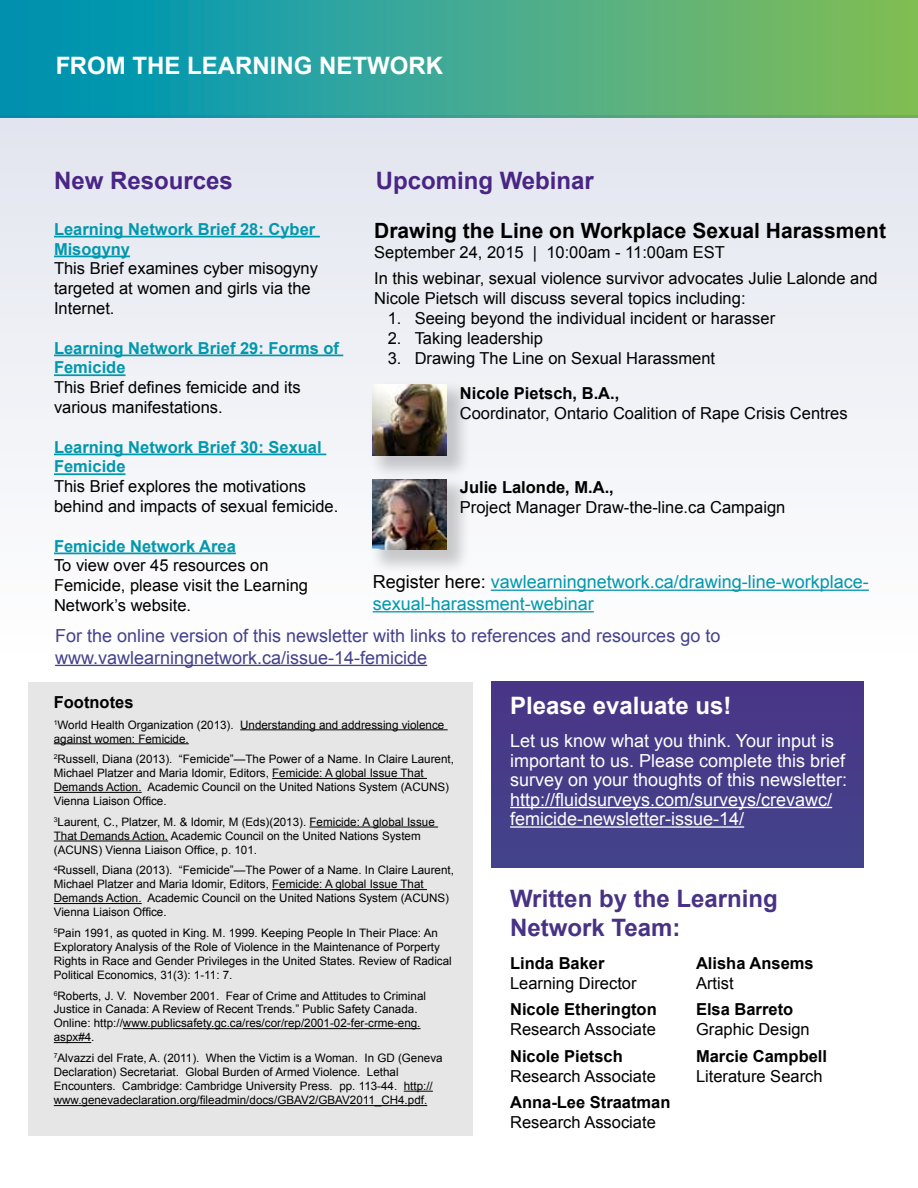
<style>
.page{position:relative;width:918px;height:1188px;background:#fff}
.page>*{position:absolute;margin:0;border:0;box-sizing:border-box;transform-origin:0 0}
.t1{font:700 24px "Arial";color:#fff}
.t2{font:700 24px/28.8px "Arial";color:#483285}
.t3{font:700 24px "Arial";color:#492585}
.t4{font:700 21px "Arial";color:#000}
.t5{font:18px/19.5px "Arial";color:#fff}
.t6{font:18px/21.6px "Arial";color:#44428b}
.t7{font:18px/21.6px "Arial";color:#0198ad}
.t8{font:16.5px/19.8px "Arial";color:#000}
.t9{font:700 16.5px "Arial";color:#000}
.t10{font:700 16.5px/19.8px "Arial";color:#0198ad}
.t11{font:11.7px/14px "Arial";color:#000}
.s1{color:#000}
</style>
<div class="page">
<img style="left:0;top:0;width:918px;height:116px">
<div style="left:0;top:116px;width:918px;height:547px;background:linear-gradient(to bottom,#e2e5ef,#fefefe)"></div>
<div style="left:28px;top:682px;width:445px;height:454px;background:#e6e6e6"></div>
<div style="left:491px;top:682px;width:373px;height:186px;background:#463c89"></div>
<hr style="left:510px;top:807px;width:322px;height:1px;background:#fff">
<hr style="left:510px;top:826px;width:234px;height:2px;background:#fff">
<hr style="left:240px;top:729px;width:208px;height:1px;background:#000">
<hr style="left:54px;top:743px;width:135px;height:1px;background:#000">
<hr style="left:272px;top:778px;width:155px;height:1px;background:#000">
<hr style="left:54px;top:792px;width:88px;height:1px;background:#000">
<hr style="left:310px;top:827px;width:128px;height:1px;background:#000">
<hr style="left:54px;top:841px;width:114px;height:1px;background:#000">
<hr style="left:272px;top:889px;width:155px;height:1px;background:#000">
<hr style="left:54px;top:903px;width:88px;height:1px;background:#000">
<hr style="left:123px;top:1028px;width:298px;height:1px;background:#000">
<hr style="left:54px;top:1042px;width:37px;height:1px;background:#000">
<svg style="left:404px;top:1091px;width:29px;height:1px"></svg>
<hr style="left:54px;top:1105px;width:373px;height:1px;background:#000">
<hr style="left:491px;top:590px;width:378px;height:1px;background:#0198ad">
<hr style="left:373px;top:611px;width:221px;height:1px;background:#0198ad">
<div style="left:367px;top:379px;width:103px;height:100px;background:#000;opacity:.2"></div>
<img style="left:373px;top:385px;width:73px;height:70px">
<div style="left:367px;top:473px;width:103px;height:101px;background:#000;opacity:.2"></div>
<img style="left:373px;top:479px;width:73px;height:71px">
<hr style="left:54px;top:236px;width:266px;height:1px;background:#0198ad">
<hr style="left:54px;top:256px;width:76px;height:1px;background:#0198ad">
<hr style="left:54px;top:355px;width:289px;height:1px;background:#0198ad">
<hr style="left:54px;top:374px;width:72px;height:2px;background:#0198ad">
<hr style="left:54px;top:454px;width:272px;height:1px;background:#0198ad">
<hr style="left:54px;top:473px;width:72px;height:2px;background:#0198ad">
<hr style="left:54px;top:553px;width:182px;height:1px;background:#0198ad">
<hr style="left:55px;top:665px;width:372px;height:1px;background:#44428b">
<h1 class="t1" style="left:55px;top:50px;width:389px">FROM THE LEARNING NETWORK</h1>
<h1 class="t3" style="left:54px;top:165px;width:180px">New Resources</h1>
<h1 class="t3" style="left:376px;top:165px;width:220px">Upcoming Webinar</h1>
<h2 class="t4" style="left:374px;top:217px;width:513px">Drawing the Line on Workplace Sexual Harassment</h2>
<h3 class="t8" style="left:374px;top:239px;width:505px;line-height:26.5px">September 24, 2015 | 10:00am - 11:00am EST<br>In this webinar, sexual violence survivor advocates Julie Lalonde and</h3>
<h3 class="t8" style="left:374px;top:289px;width:373px">Nicole Pietsch will discuss several topics including:</h3>
<h3 class="t8" style="left:388px;top:309px;width:389px">1. Seeing beyond the individual incident or harasser</h3>
<h3 class="t8" style="left:388px;top:328px;width:157px">2. Taking leadership</h3>
<h3 class="t8" style="left:388px;top:348px;width:329px">3. Drawing The Line on Sexual Harassment</h3>
<h3 class="t9" style="left:460px;top:383px;width:161px">Nicole Pietsch, B.A.,</h3>
<h3 class="t8" style="left:460px;top:404px;width:389px">Coordinator, Ontario Coalition of Rape Crisis Centres</h3>
<h3 class="t10" style="left:54px;top:220px;width:263px">Learning Network Brief 28: Cyber<br>Misogyny</h3>
<h3 class="t8" style="left:54px;top:259px;width:266px">This Brief examines cyber misogyny targeted at women and girls via the<br>Internet.</h3>
<h3 class="t10" style="left:54px;top:338px;width:287px">Learning Network Brief 29: Forms of<br>Femicide</h3>
<h3 class="t8" style="left:54px;top:378px;width:248px">This Brief defines femicide and its various manifestations.</h3>
<h3 class="t10" style="left:54px;top:437px;width:269px">Learning Network Brief 30: Sexual<br>Femicide</h3>
<h3 class="t8" style="left:54px;top:477px;width:286px">This Brief explores the motivations behind and impacts of sexual femicide.</h3>
<h3 class="t10" style="left:54px;top:536px;width:183px">Femicide Network Area</h3>
<h3 class="t8" style="left:54px;top:556px;width:256px">To view over 45 resources on<br>Femicide, please visit the Learning<br>Network’s website.</h3>
<h3 class="t6" style="left:55px;top:625px;width:667px">For the online version of this newsletter with links to references and resources go to www.vawlearningnetwork.ca/issue-14-femicide</h3>
<h3 class="t9" style="left:460px;top:476px;width:156px">Julie Lalonde, M.A.,</h3>
<h3 class="t8" style="left:460px;top:497px;width:327px">Project Manager Draw-the-line.ca Campaign</h3>
<h3 class="t7" style="left:373px;top:571px;width:498px"><span class="s1">Register here:</span> vawlearningnetwork.ca/drawing-line-workplace&shy;sexual-harassment-webinar</h3>
<h3 class="t9" style="left:54px;top:691px;width:81px">Footnotes</h3>
<p class="t11" style="left:54px;top:718px;width:392px"><sup>1</sup>World Health Organization (2013). Understanding and addressing violence against women: Femicide.</p>
<p class="t11" style="left:54px;top:752px;width:402px"><sup>2</sup>Russell, Diana (2013). “Femicide”—The Power of a Name. In Claire Laurent, Michael Platzer and Maria Idomir, Editors, Femicide: A global Issue That Demands Action. Academic Council on the United Nations System (ACUNS)<br>Vienna Liaison Office.</p>
<p class="t11" style="left:54px;top:815px;width:383px"><sup>3</sup>Laurent, C., Platzer, M. &amp; Idomir, M (Eds)(2013). Femicide: A global Issue<br>That Demands Action. Academic Council on the United Nations System (ACUNS) Vienna Liaison Office, p. 101.</p>
<p class="t11" style="left:54px;top:863px;width:402px"><sup>4</sup>Russell, Diana (2013). “Femicide”—The Power of a Name. In Claire Laurent, Michael Platzer and Maria Idomir, Editors, Femicide: A global Issue That Demands Action. Academic Council on the United Nations System (ACUNS)<br>Vienna Liaison Office.</p>
<p class="t11" style="left:54px;top:926px;width:399px"><sup>5</sup>Pain 1991, as quoted in King. M. 1999. Keeping People In Their Place: An Exploratory Analysis of the Role of Violence in the Maintenance of Porperty Rights in Race and Gender Privileges in the United States. Review of Radical Political Economics, 31(3): 1-11: 7.</p>
<p class="t11" style="left:54px;top:989px;width:374px"><sup>6</sup>Roberts, J. V. November 2001. Fear of Crime and Attitudes to Criminal Justice in Canada: A Review of Recent Trends.” Public Safety Canada.<br>Online: http://www.publicsafety.gc.ca/res/cor/rep/2001-02-fer-crme-eng. aspx#4.</p>
<p class="t11" style="left:54px;top:1051px;width:390px"><sup>7</sup>Alvazzi del Frate, A. (2011). When the Victim is a Woman. In GD (Geneva Declaration) Secretariat. Global Burden of Armed Violence. Lethal Encounters. Cambridge: Cambridge University Press. pp. 113-44. http:// www.genevadeclaration.org/fileadmin/docs/GBAV2/GBAV2011_CH4.pdf.</p>
<h1 class="t1" style="left:510px;top:690px;width:223px">Please evaluate us!</h1>
<h3 class="t5" style="left:510px;top:731px;width:339px">Let us know what you think. Your input is important to us. Please complete this brief survey on your thoughts of this newsletter: http://fluidsurveys.com/surveys/crevawc/ femicide-newsletter-issue-14/</h3>
<h1 class="t2" style="left:510px;top:885px;width:269px">Written by the Learning<br>Network Team:</h1>
<h3 class="t9" style="left:510px;top:952px;width:96px">Linda Baker</h3>
<h3 class="t8" style="left:510px;top:973px;width:128px">Learning Director</h3>
<h3 class="t9" style="left:510px;top:999px;width:148px">Nicole Etherington</h3>
<h3 class="t8" style="left:510px;top:1020px;width:147px">Research Associate</h3>
<h3 class="t9" style="left:510px;top:1045px;width:114px">Nicole Pietsch</h3>
<h3 class="t8" style="left:510px;top:1066px;width:147px">Research Associate</h3>
<h3 class="t9" style="left:510px;top:1091px;width:162px">Anna-Lee Straatman</h3>
<h3 class="t8" style="left:510px;top:1112px;width:147px">Research Associate</h3>
<h3 class="t9" style="left:696px;top:952px;width:119px">Alisha Ansems</h3>
<h3 class="t8" style="left:696px;top:973px;width:39px">Artist</h3>
<h3 class="t9" style="left:696px;top:999px;width:99px">Elsa Barreto</h3>
<h3 class="t8" style="left:696px;top:1020px;width:115px">Graphic Design</h3>
<h3 class="t9" style="left:696px;top:1045px;width:133px">Marcie Campbell</h3>
<h3 class="t8" style="left:696px;top:1066px;width:128px">Literature Search</h3>
</div>
